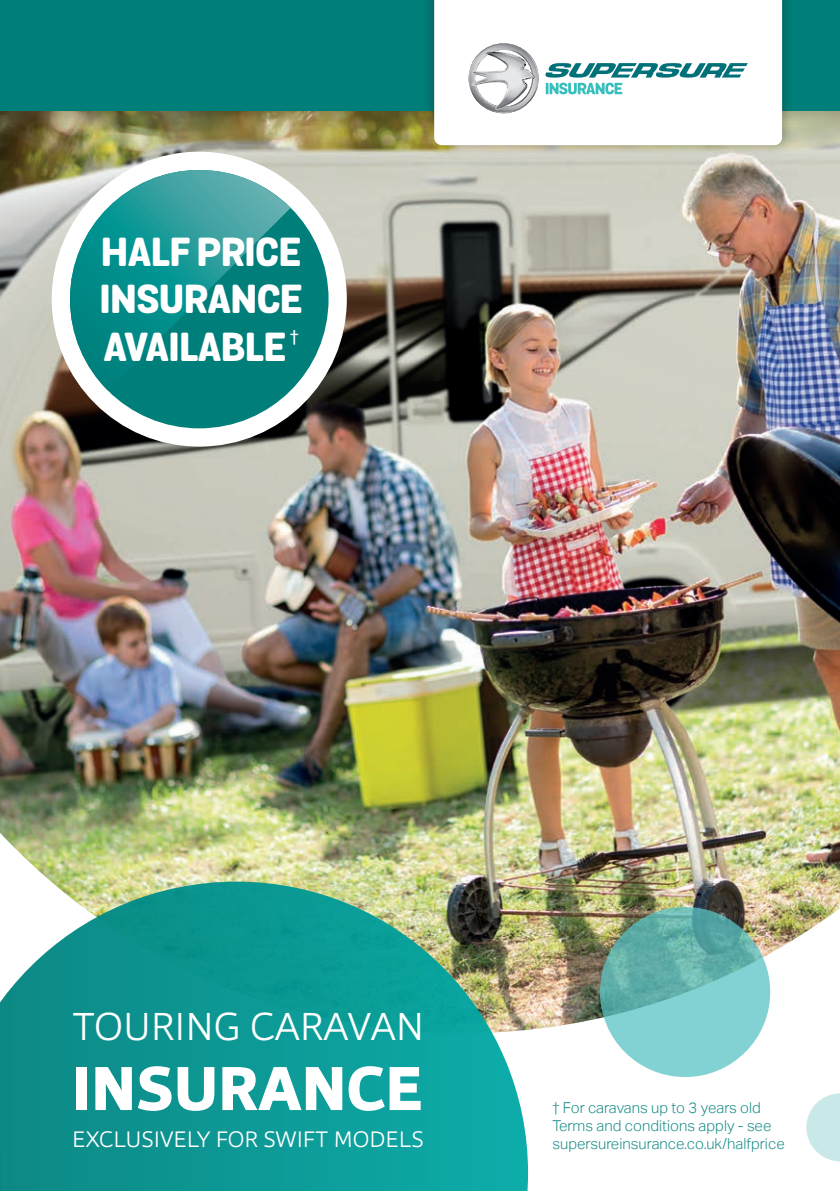
<style>
.page{position:relative;width:840px;height:1191px;background:#fff}
.page>*{position:absolute;margin:0;border:0;box-sizing:border-box;transform-origin:0 0}
.t1{font:800 63.6px "Foro Sans";color:#fff}
.t2{font:300 40px "Foro Sans";color:#fff}
.t3{font:800 39.2px/47px "Grota Sans Rd";color:#fff;text-align:justify}
.t4{font:300 23px "Foro Sans";letter-spacing:-.005em;color:#fff}
.t5{font:18px "Aktiv Grotesk";color:#fff}
.t6{font:300 15px/18px "Aktiv Grotesk";color:#1b8d8a}
</style>
<div class="page">
<img style="left:0;top:135px;width:839px;height:898px">
<svg style="left:0;top:881px;width:527px;height:310px;background:#299e95"></svg>
<div style="left:0;top:0;width:839px;height:135px;background:#231f20;opacity:.33"></div>
<div style="left:0;top:0;width:839px;height:111px;background:#007e7a"></div>
<svg style="left:806px;top:1093px;width:33px;height:68px"></svg>
<div style="left:422px;top:0;width:371px;height:157px;background:#231f20;opacity:.44"></div>
<div style="left:434px;top:0;width:347px;height:145px;background:#fff"></div>
<svg style="left:468px;top:43px;width:279px;height:70px;background:#d5e4e5"></svg>
<svg style="left:599px;top:907px;width:170px;height:170px;background:#71bfbd"></svg>
<div style="left:52px;top:152px;width:294px;height:294px;background:#fff;border-radius:50%"></div>
<div style="left:70px;top:170px;width:258px;height:258px;background:#007e7a;border-radius:50%"></div>
<img style="left:67px;top:170px;width:3px;height:220px">
<img style="left:70px;top:170px;width:220px;height:220px">
<h3 class="t3" style="left:100px;top:232px;width:204px">HALF PRICE INSURANCE AVAILABLE</h3>
<p class="t5" style="left:290px;top:326px;width:10px">†</p>
<h2 class="t2" style="left:72px;top:1001px;width:353px">TOURING CARAVAN</h2>
<h1 class="t1" style="left:72px;top:1046px;width:351px">INSURANCE</h1>
<h3 class="t4" style="left:72px;top:1124px;width:353px">EXCLUSIVELY FOR SWIFT MODELS</h3>
<p class="t6" style="left:552px;top:1098px;width:234px">† For caravans up to 3 years old<br>Terms and conditions apply - see supersureinsurance.co.uk/halfprice</p>
</div>
